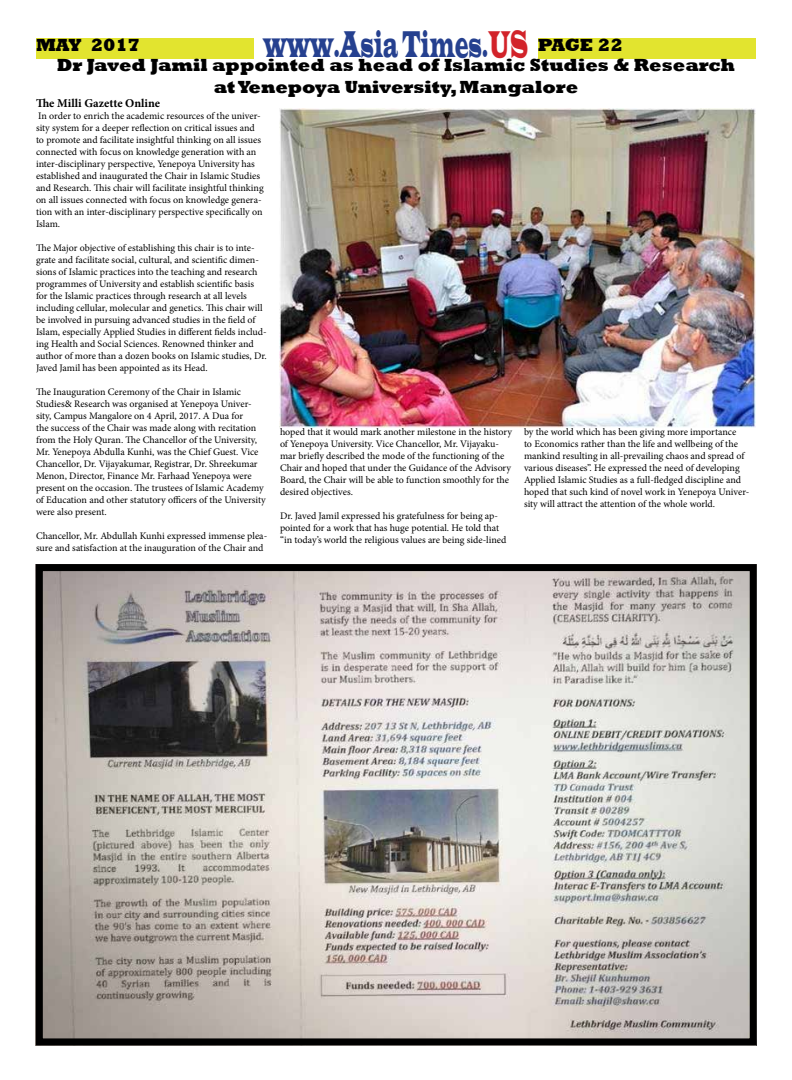
<style>
.page{position:relative;width:792px;height:1080px;background:#fff}
.page>*{position:absolute;margin:0;border:0;box-sizing:border-box;transform-origin:0 0}
.t1{font:38.3px "Latin Wide";color:#25408f;scale:.39 1}
.t2{font:800 18px/21.6px "Rockwell";color:#000;text-align:center}
.t3{font:700 12px "Minion Pro";color:#000}
.t4{font:10px/12px "Minion Pro";color:#000}
.s1{color:#d2232a}
</style>
<div class="page">
<div style="left:36px;top:38px;width:720px;height:21px;background:#e2e42f"></div>
<div style="left:254px;top:35px;width:284px;height:24px;background:#fff"></div>
<img style="left:44px;top:572px;width:705px;height:465px">
<div style="left:36px;top:564px;width:721px;height:481px;border:7px solid #000"></div>
<img style="left:279px;top:109px;width:477px;height:319px">
<h2 class="t2" style="left:36px;top:34px;width:106px">MAY 2017</h2>
<h1 class="t1" style="left:264px;top:20px;width:922px">www.Asia Times.<span class="s1">US</span> <sup>PAGE</sup> <sup>22</sup></h1>
<h2 class="t2" style="left:57px;top:55px;width:680px">Dr Javed Jamil appointed as head of Islamic Studies &amp; Research at Yenepoya University, Mangalore</h2>
<p class="t3" style="left:36px;top:95px;width:126px">The Milli Gazette Online</p>
<p class="t4" style="left:36px;top:110px;width:229px">In order to enrich the academic resources of the univer&shy;sity system for a deeper reflection on critical issues and to promote and facilitate insightful thinking on all issues connected with focus on knowledge generation with an inter-disciplinary perspective, Yenepoya University has established and inaugurated the Chair in Islamic Studies and Research. This chair will facilitate insightful thinking on all issues connected with focus on knowledge genera&shy;tion with an inter-disciplinary perspective specifically on Islam.</p>
<p class="t4" style="left:36px;top:242px;width:232px">The Major objective of establishing this chair is to inte&shy;grate and facilitate social, cultural, and scientific dimen&shy;sions of Islamic practices into the teaching and research programmes of University and establish scientific basis for the Islamic practices through research at all levels including cellular, molecular and genetics. This chair will be involved in pursuing advanced studies in the field of Islam, especially Applied Studies in different fields includ&shy;ing Health and Social Sciences. Renowned thinker and author of more than a dozen books on Islamic studies, Dr.<br>Javed Jamil has been appointed as its Head.</p>
<p class="t4" style="left:36px;top:386px;width:231px">The Inauguration Ceremony of the Chair in Islamic Studies&amp; Research was organised at Yenepoya Univer&shy;sity, Campus Mangalore on 4 April, 2017. A Dua for<br>the success of the Chair was made along with recitation from the Holy Quran. The Chancellor of the University, Mr. Yenepoya Abdulla Kunhi, was the Chief Guest. Vice Chancellor, Dr. Vijayakumar, Registrar, Dr. Shreekumar Menon, Director, Finance Mr. Farhaad Yenepoya were present on the occasion. The trustees of Islamic Academy of Education and other statutory officers of the University were also present.</p>
<p class="t4" style="left:36px;top:530px;width:233px">Chancellor, Mr. Abdullah Kunhi expressed immense plea&shy;sure and satisfaction at the inauguration of the Chair and</p>
<p class="t4" style="left:280px;top:426px;width:233px">hoped that it would mark another milestone in the history of Yenepoya University. Vice Chancellor, Mr. Vijayaku&shy;mar briefly described the mode of the functioning of the Chair and hoped that under the Guidance of the Advisory Board, the Chair will be able to function smoothly for the desired objectives.</p>
<p class="t4" style="left:280px;top:510px;width:228px">Dr. Javed Jamil expressed his gratefulness for being ap&shy;pointed for a work that has huge potential. He told that “in today’s world the religious values are being side-lined</p>
<p class="t4" style="left:524px;top:426px;width:227px">by the world which has been giving more importance<br>to Economics rather than the life and wellbeing of the mankind resulting in all-prevailing chaos and spread of various diseases”. He expressed the need of developing Applied Islamic Studies as a full-fledged discipline and hoped that such kind of novel work in Yenepoya Univer&shy;sity will attract the attention of the whole world.</p>
</div>
